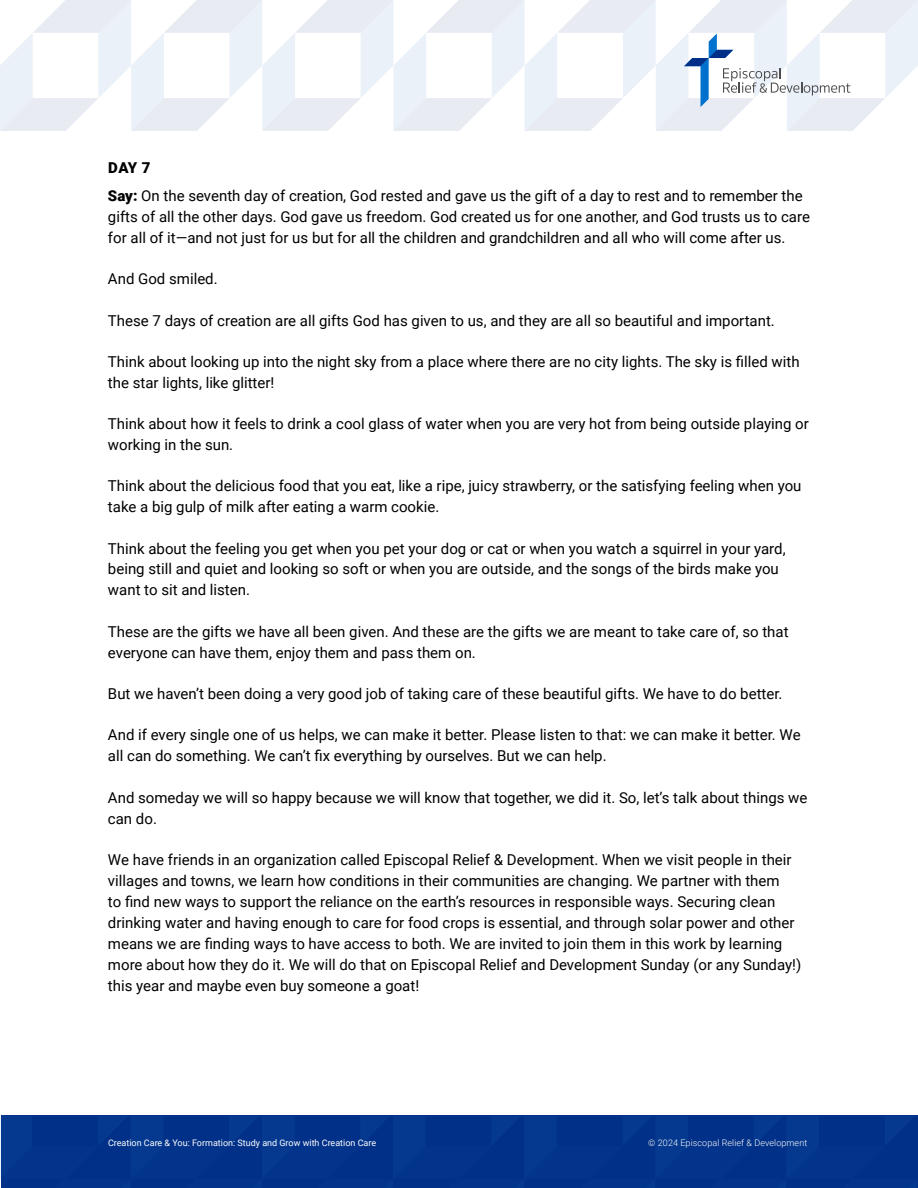
<style>
.page{position:relative;width:918px;height:1188px;background:#fff}
.page>*{position:absolute;margin:0;border:0;box-sizing:border-box;transform-origin:0 0}
.t1{font:15px/21px "Roboto";color:#000}
.t2{font:9px "Roboto";color:#fff}
.t3{font:300 9px "Roboto";letter-spacing:.01em;color:#fff}
.s1{font-weight:900}
</style>
<div class="page">
<div style="left:0;top:1116px;width:917px;height:72px;background:#03348c"></div>
<svg style="left:0;top:0;width:918px;height:131px"></svg>
<p class="t1" style="left:108px;top:153px;width:696px;line-height:27.8px"><span class="s1">DAY 7<br>Say:</span> On the seventh day of creation, God rested and gave us the gift of a day to rest and to remember the</p>
<p class="t1" style="left:108px;top:206px;width:704px">gifts of all the other days. God gave us freedom. God created us for one another, and God trusts us to care for all of it—and not just for us but for all the children and grandchildren and all who will come after us.</p>
<p class="t1" style="left:108px;top:268px;width:111px">And God smiled.</p>
<p class="t1" style="left:108px;top:309px;width:668px">These 7 days of creation are all gifts God has given to us, and they are all so beautiful and important.</p>
<p class="t1" style="left:108px;top:350px;width:693px">Think about looking up into the night sky from a place where there are no city lights. The sky is filled with the star lights, like glitter!</p>
<p class="t1" style="left:108px;top:413px;width:702px">Think about how it feels to drink a cool glass of water when you are very hot from being outside playing or working in the sun.</p>
<p class="t1" style="left:108px;top:475px;width:695px">Think about the delicious food that you eat, like a ripe, juicy strawberry, or the satisfying feeling when you take a big gulp of milk after eating a warm cookie.</p>
<p class="t1" style="left:108px;top:537px;width:679px">Think about the feeling you get when you pet your dog or cat or when you watch a squirrel in your yard, being still and quiet and looking so soft or when you are outside, and the songs of the birds make you want to sit and listen.</p>
<p class="t1" style="left:108px;top:620px;width:682px">These are the gifts we have all been given. And these are the gifts we are meant to take care of, so that everyone can have them, enjoy them and pass them on.</p>
<p class="t1" style="left:108px;top:683px;width:676px">But we haven’t been doing a very good job of taking care of these beautiful gifts. We have to do better.</p>
<p class="t1" style="left:108px;top:724px;width:694px">And if every single one of us helps, we can make it better. Please listen to that: we can make it better. We all can do something. We can’t fix everything by ourselves. But we can help.</p>
<p class="t1" style="left:108px;top:786px;width:701px">And someday we will so happy because we will know that together, we did it. So, let’s talk about things we can do.</p>
<p class="t1" style="left:108px;top:848px;width:695px">We have friends in an organization called Episcopal Relief &amp; Development. When we visit people in their villages and towns, we learn how conditions in their communities are changing. We partner with them<br>to find new ways to support the reliance on the earth’s resources in responsible ways. Securing clean drinking water and having enough to care for food crops is essential, and through solar power and other means we are finding ways to have access to both. We are invited to join them in this work by learning more about how they do it. We will do that on Episcopal Relief and Development Sunday (or any Sunday!) this year and maybe even buy someone a goat!</p>
<p class="t2" style="left:108px;top:1136px;width:270px">Creation Care &amp; You: Formation: Study and Grow with Creation Care</p>
<p class="t3" style="left:648px;top:1136px;width:160px">© 2024 Episcopal Relief &amp; Development</p>
</div>
